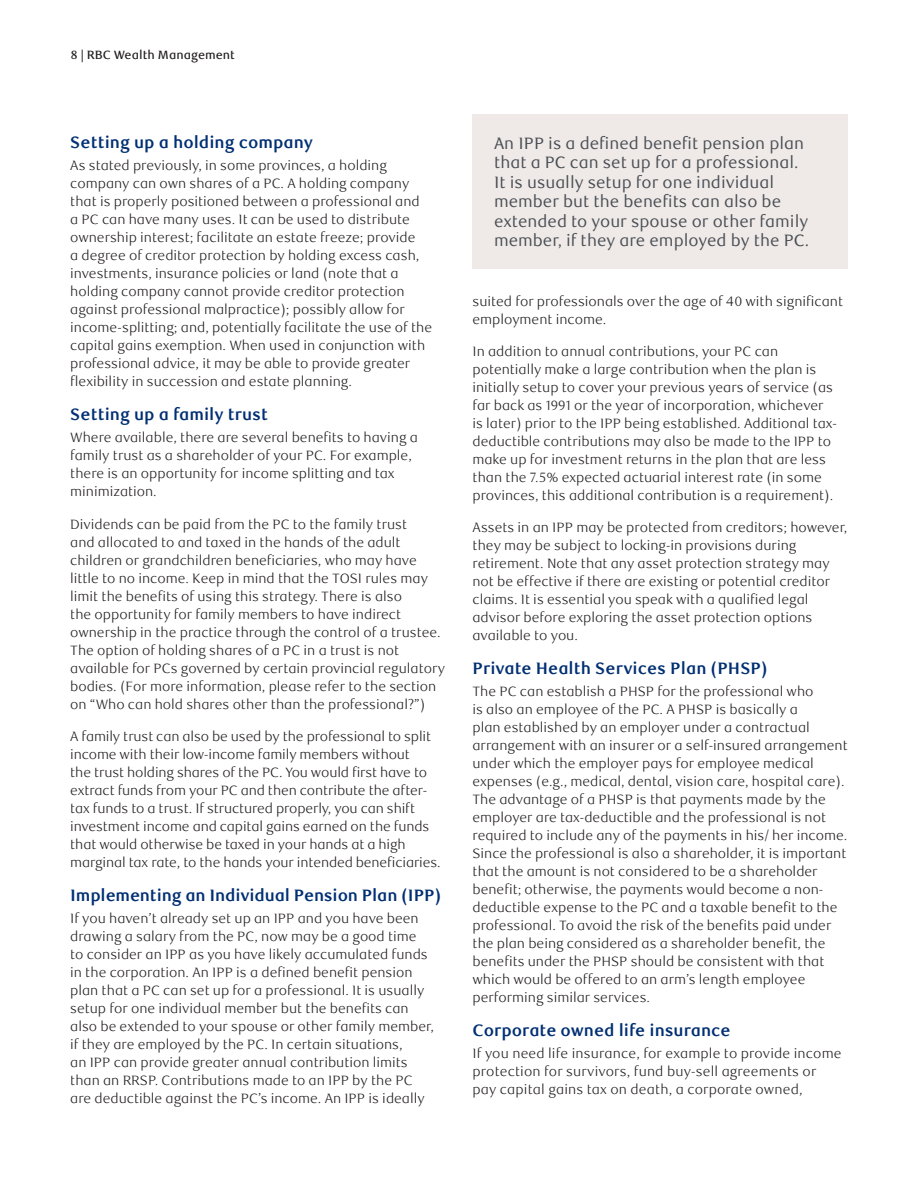
<style>
.page{position:relative;width:918px;height:1188px;background:#fff}
.page>*{position:absolute;margin:0;border:0;box-sizing:border-box;transform-origin:0 0}
.t1{font:16.5px/19.5px "RBC Text";color:#4a4f55}
._4-Text_Headline{font:700 16.5px "RBC Text";color:#002f73}
._5-Body_Copy{font:300 13.5px/18px "RBC Text";color:#231f20}
.t2{font:500 12px "RBC Text";color:#231f20}
</style>
<div class="page">
<div style="left:472px;top:114px;width:376px;height:155px;background:#efeae8"></div>
<p class="t2" style="left:71px;top:47px;width:165px">8 | RBC Wealth Management</p>
<h2 class="_4-Text_Headline" style="left:70px;top:132px;width:244px">Setting up a holding company</h2>
<p class="_5-Body_Copy" style="left:70px;top:157px;width:364px">As stated previously, in some provinces, a holding company can own shares of a PC. A holding company that is properly positioned between a professional and<br>a PC can have many uses. It can be used to distribute ownership interest; facilitate an estate freeze; provide<br>a degree of creditor protection by holding excess cash, investments, insurance policies or land (note that a holding company cannot provide creditor protection against professional malpractice); possibly allow for income-splitting; and, potentially facilitate the use of the capital gains exemption. When used in conjunction with professional advice, it may be able to provide greater flexibility in succession and estate planning.</p>
<h2 class="_4-Text_Headline" style="left:70px;top:405px;width:199px">Setting up a family trust</h2>
<p class="_5-Body_Copy" style="left:70px;top:429px;width:349px">Where available, there are several benefits to having a family trust as a shareholder of your PC. For example, there is an opportunity for income splitting and tax minimization.</p>
<p class="_5-Body_Copy" style="left:70px;top:515px;width:376px">Dividends can be paid from the PC to the family trust<br>and allocated to and taxed in the hands of the adult children or grandchildren beneficiaries, who may have little to no income. Keep in mind that the TOSI rules may limit the benefits of using this strategy. There is also<br>the opportunity for family members to have indirect ownership in the practice through the control of a trustee.<br>The option of holding shares of a PC in a trust is not available for PCs governed by certain provincial regulatory bodies. (For more information, please refer to the section on “Who can hold shares other than the professional?”)</p>
<p class="_5-Body_Copy" style="left:70px;top:728px;width:372px">A family trust can also be used by the professional to split income with their low-income family members without<br>the trust holding shares of the PC. You would first have to extract funds from your PC and then contribute the after&shy;tax funds to a trust. If structured properly, you can shift investment income and capital gains earned on the funds that would otherwise be taxed in your hands at a high marginal tax rate, to the hands your intended beneficiaries.</p>
<h2 class="_4-Text_Headline" style="left:70px;top:885px;width:373px">Implementing an Individual Pension Plan (IPP)</h2>
<p class="_5-Body_Copy" style="left:70px;top:910px;width:365px">If you haven’t already set up an IPP and you have been drawing a salary from the PC, now may be a good time<br>to consider an IPP as you have likely accumulated funds in the corporation. An IPP is a defined benefit pension plan that a PC can set up for a professional. It is usually setup for one individual member but the benefits can also be extended to your spouse or other family member, if they are employed by the PC. In certain situations,<br>an IPP can provide greater annual contribution limits than an RRSP. Contributions made to an IPP by the PC are deductible against the PC’s income. An IPP is ideally</p>
<p class="t1" style="left:494px;top:134px;width:317px">An IPP is a defined benefit pension plan that a PC can set up for a professional.<br>It is usually setup for one individual member but the benefits can also be extended to your spouse or other family member, if they are employed by the PC.</p>
<p class="_5-Body_Copy" style="left:472px;top:292px;width:372px">suited for professionals over the age of 40 with significant employment income.</p>
<p class="_5-Body_Copy" style="left:472px;top:343px;width:366px">In addition to annual contributions, your PC can potentially make a large contribution when the plan is initially setup to cover your previous years of service (as far back as 1991 or the year of incorporation, whichever is later) prior to the IPP being established. Additional tax&shy;deductible contributions may also be made to the IPP to make up for investment returns in the plan that are less than the 7.5% expected actuarial interest rate (in some provinces, this additional contribution is a requirement).</p>
<p class="_5-Body_Copy" style="left:472px;top:519px;width:376px">Assets in an IPP may be protected from creditors; however, they may be subject to locking-in provisions during retirement. Note that any asset protection strategy may not be effective if there are existing or potential creditor claims. It is essential you speak with a qualified legal advisor before exploring the asset protection options available to you.</p>
<h2 class="_4-Text_Headline" style="left:472px;top:658px;width:297px">Private Health Services Plan (PHSP)</h2>
<p class="_5-Body_Copy" style="left:472px;top:683px;width:377px">The PC can establish a PHSP for the professional who<br>is also an employee of the PC. A PHSP is basically a<br>plan established by an employer under a contractual arrangement with an insurer or a self-insured arrangement under which the employer pays for employee medical expenses (e.g., medical, dental, vision care, hospital care).<br>The advantage of a PHSP is that payments made by the employer are tax-deductible and the professional is not required to include any of the payments in his/ her income.<br>Since the professional is also a shareholder, it is important that the amount is not considered to be a shareholder benefit; otherwise, the payments would become a non&shy;deductible expense to the PC and a taxable benefit to the professional. To avoid the risk of the benefits paid under the plan being considered as a shareholder benefit, the benefits under the PHSP should be consistent with that which would be offered to an arm’s length employee performing similar services.</p>
<h2 class="_4-Text_Headline" style="left:472px;top:1020px;width:260px">Corporate owned life insurance</h2>
<p class="_5-Body_Copy" style="left:472px;top:1045px;width:371px">If you need life insurance, for example to provide income protection for survivors, fund buy-sell agreements or pay capital gains tax on death, a corporate owned,</p>
</div>
